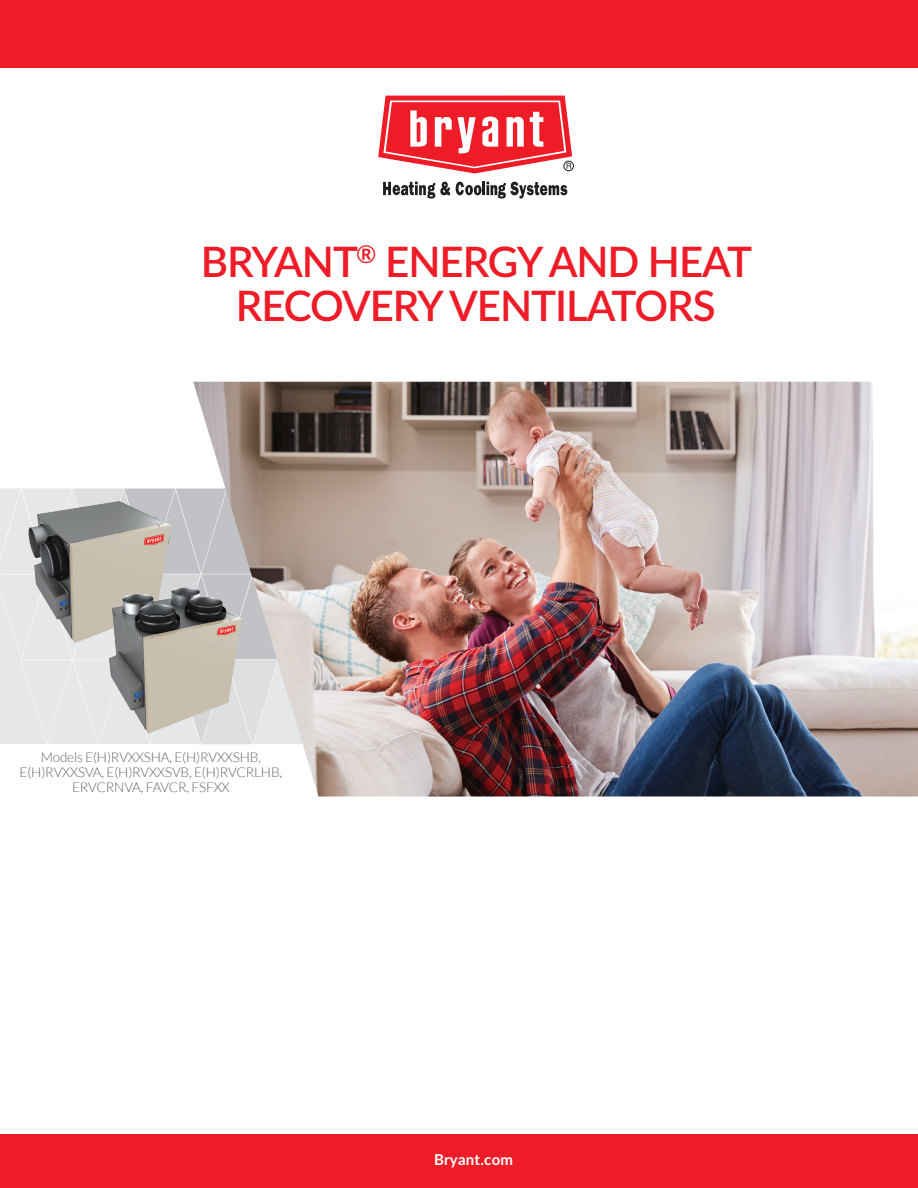
<style>
.page{position:relative;width:918px;height:1188px;background:#fff}
.page>*{position:absolute;margin:0;border:0;box-sizing:border-box;transform-origin:0 0}
.t1{font:600 42px/43.5px "Lato";letter-spacing:-.025em;color:#ee1c27;text-align:center}
.t2{font:700 15px "Lato";letter-spacing:.015em;color:#fff}
.t3{font:300 13.5px "Lato";letter-spacing:-.01em;color:#636366}
</style>
<div class="page">
<div style="left:0;top:0;width:918px;height:68px;background:#ee1c27"></div>
<div style="left:0;top:1134px;width:918px;height:54px;background:#ee1c27"></div>
<svg style="left:0;top:488px;width:193px;height:256px"></svg>
<div style="left:564px;top:161px;width:9px;height:10px;border:1px solid #231f20;border-radius:50%"></div>
<svg style="left:378px;top:96px;width:194px;height:77px"></svg>
<svg style="left:383px;top:182px;width:67px;height:17px"></svg>
<svg style="left:456px;top:182px;width:111px;height:17px"></svg>
<img style="left:193px;top:382px;width:725px;height:414px">
<img style="left:27px;top:501px;width:144px;height:142px">
<img style="left:109px;top:587px;width:133px;height:147px">
<p class="t1" style="left:201px;top:238px;width:553px">BRYANT<sup>®</sup> ENERGY AND HEAT<br>RECOVERY VENTILATORS</p>
<p class="t3" style="left:41px;top:750px;width:222px">Models E(H)RVXXSHA, E(H)RVXXSHB,</p>
<p class="t3" style="left:20px;top:765px;width:264px">E(H)RVXXSVA, E(H)RVXXSVB, E(H)RVCRLHB,</p>
<p class="t3" style="left:72px;top:780px;width:159px">ERVCRNVA, FAVCR, FSFXX</p>
<p class="t2" style="left:434px;top:1149px;width:81px">Bryant.com</p>
</div>
